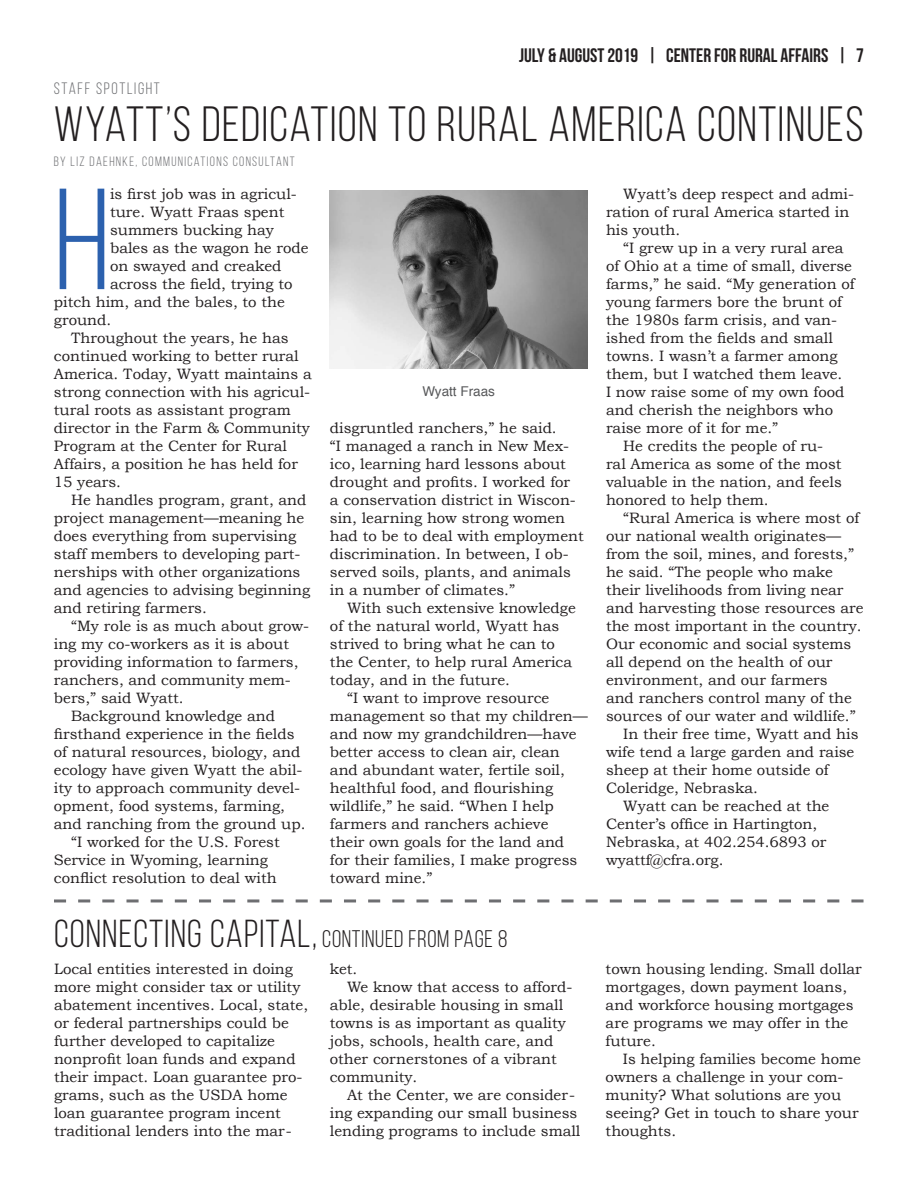
<style>
.page{position:relative;width:918px;height:1188px;background:#fff}
.page>*{position:absolute;margin:0;border:0;box-sizing:border-box;transform-origin:0 0}
.Body_Copy_-_1st_para{font:143.55px "Bebas Neue";color:#2c61ae}
.Headline{font:49.5px "Bebas Neue";letter-spacing:.03em;color:#231f20}
.Headline-2{font:39px "Bebas Neue";letter-spacing:.03em;color:#231f20}
.Body_Copy{font:19.5px "Bebas Neue";color:#231f20}
.Subhead{font:16.5px "Bebas Neue";letter-spacing:.1em;color:#6d6e71}
.Body_Copy_-_1st_para-2{font:15px/18px "Bookman Old Style";color:#231f20}
.Headline-3{font:13.5px "Bebas Neue";letter-spacing:.1em;color:#6d6e71}
.t1{font:13.5px "Helvetica";color:#58595b}
.s1{font-size:24px}
</style>
<div class="page">
<svg style="left:54px;top:899px;width:810px;height:3px"></svg>
<img style="left:330px;top:190px;width:257px;height:179px">
<p class="Body_Copy" style="left:519px;top:44px;width:346px">JULY &amp; AUGUST 2019 | CENTER FOR RURAL AFFAIRS | 7</p>
<p class="Subhead" style="left:54px;top:80px;width:108px">STAFF SPOTLIGHT</p>
<p class="Headline" style="left:54px;top:97px;width:811px">WYATT’S DEDICATION TO RURAL AMERICA CONTINUES</p>
<p class="Headline-3" style="left:54px;top:154px;width:242px">BY LIZ DAEHNKE, COMMUNICATIONS CONSULTANT</p>
<p class="Body_Copy_-_1st_para" style="left:54px;top:163px;width:58px">H</p>
<p class="Body_Copy_-_1st_para-2" style="left:110px;top:185px;width:188px">is first job was in agricul-</p>
<p class="Body_Copy_-_1st_para-2" style="left:606px;top:185px;width:250px;text-indent:17px">Wyatt’s deep respect and admi&shy;ration of rural America started in his youth.</p>
<p class="Body_Copy_-_1st_para-2" style="left:606px;top:239px;width:250px;text-indent:17px">“I grew up in a very rural area of Ohio at a time of small, diverse farms,” he said. “My generation of young farmers bore the brunt of the 1980s farm crisis, and van&shy;ished from the fields and small towns. I wasn’t a farmer among them, but I watched them leave.<br>I now raise some of my own food and cherish the neighbors who raise more of it for me.”</p>
<p class="Body_Copy_-_1st_para-2" style="left:606px;top:437px;width:237px;text-indent:17px">He credits the people of ru&shy;ral America as some of the most valuable in the nation, and feels honored to help them.</p>
<p class="Body_Copy_-_1st_para-2" style="left:606px;top:509px;width:259px;text-indent:17px">“Rural America is where most of our national wealth originates— from the soil, mines, and forests,” he said. “The people who make their livelihoods from living near and harvesting those resources are the most important in the country.<br>Our economic and social systems all depend on the health of our environment, and our farmers<br>and ranchers control many of the sources of our water and wildlife.”</p>
<p class="Body_Copy_-_1st_para-2" style="left:606px;top:725px;width:254px;text-indent:17px">In their free time, Wyatt and his wife tend a large garden and raise sheep at their home outside of<br>Coleridge, Nebraska.</p>
<p class="Body_Copy_-_1st_para-2" style="left:606px;top:797px;width:225px;text-indent:17px">Wyatt can be reached at the<br>Center’s office in Hartington,<br>Nebraska, at 402.254.6893 or wyattf@cfra.org.</p>
<p class="Body_Copy_-_1st_para-2" style="left:110px;top:203px;width:176px">ture. Wyatt Fraas spent</p>
<p class="Body_Copy_-_1st_para-2" style="left:110px;top:221px;width:165px">summers bucking hay</p>
<p class="Body_Copy_-_1st_para-2" style="left:110px;top:239px;width:200px">bales as the wagon he rode</p>
<p class="Body_Copy_-_1st_para-2" style="left:110px;top:257px;width:173px">on swayed and creaked</p>
<p class="Body_Copy_-_1st_para-2" style="left:110px;top:275px;width:184px">across the field, trying to</p>
<p class="Body_Copy_-_1st_para-2" style="left:54px;top:293px;width:232px">pitch him, and the bales, to the</p>
<p class="Body_Copy_-_1st_para-2" style="left:54px;top:311px;width:59px">ground.</p>
<p class="Body_Copy_-_1st_para-2" style="left:54px;top:329px;width:259px;text-indent:17px">Throughout the years, he has continued working to better rural<br>America. Today, Wyatt maintains a strong connection with his agricul&shy;tural roots as assistant program director in the Farm &amp; Community<br>Program at the Center for Rural<br>Affairs, a position he has held for<br>15 years.</p>
<p class="Body_Copy_-_1st_para-2" style="left:54px;top:491px;width:258px;text-indent:17px">He handles program, grant, and project management—meaning he does everything from supervising staff members to developing part&shy;nerships with other organizations and agencies to advising beginning and retiring farmers.</p>
<p class="Body_Copy_-_1st_para-2" style="left:54px;top:617px;width:257px;text-indent:17px">“My role is as much about grow&shy;ing my co-workers as it is about providing information to farmers, ranchers, and community mem&shy;bers,” said Wyatt.</p>
<p class="Body_Copy_-_1st_para-2" style="left:54px;top:707px;width:253px;text-indent:17px">Background knowledge and firsthand experience in the fields of natural resources, biology, and ecology have given Wyatt the abil&shy;ity to approach community devel&shy;opment, food systems, farming, and ranching from the ground up.</p>
<p class="Body_Copy_-_1st_para-2" style="left:54px;top:833px;width:227px;text-indent:17px">“I worked for the U.S. Forest<br>Service in Wyoming, learning conflict resolution to deal with</p>
<p class="t1" style="left:422px;top:381px;width:74px">Wyatt Fraas</p>
<p class="Body_Copy_-_1st_para-2" style="left:330px;top:419px;width:255px">disgruntled ranchers,” he said.<br>“I managed a ranch in New Mex&shy;ico, learning hard lessons about drought and profits. I worked for<br>a conservation district in Wiscon&shy;sin, learning how strong women had to be to deal with employment discrimination. In between, I ob&shy;served soils, plants, and animals in a number of climates.”</p>
<p class="Body_Copy_-_1st_para-2" style="left:330px;top:599px;width:247px;text-indent:17px">With such extensive knowledge of the natural world, Wyatt has strived to bring what he can to the Center, to help rural America today, and in the future.</p>
<p class="Body_Copy_-_1st_para-2" style="left:330px;top:689px;width:259px;text-indent:17px">“I want to improve resource management so that my children— and now my grandchildren—have better access to clean air, clean and abundant water, fertile soil, healthful food, and flourishing wildlife,” he said. “When I help farmers and ranchers achieve<br>their own goals for the land and for their families, I make progress toward mine.”</p>
<p class="Headline-2" style="left:54px;top:912px;width:455px">CONNECTING CAPITAL, <span class="s1">CONTINUED FROM PAGE 8</span></p>
<p class="Body_Copy_-_1st_para-2" style="left:54px;top:959px;width:256px">Local entities interested in doing more might consider tax or utility abatement incentives. Local, state, or federal partnerships could be further developed to capitalize nonprofit loan funds and expand their impact. Loan guarantee pro&shy;grams, such as the USDA home loan guarantee program incent traditional lenders into the mar-</p>
<p class="Body_Copy_-_1st_para-2" style="left:330px;top:959px;width:29px">ket.</p>
<p class="Body_Copy_-_1st_para-2" style="left:330px;top:977px;width:244px;text-indent:17px">We know that access to afford&shy;able, desirable housing in small towns is as important as quality jobs, schools, health care, and other cornerstones of a vibrant community.</p>
<p class="Body_Copy_-_1st_para-2" style="left:330px;top:1085px;width:252px;text-indent:17px">At the Center, we are consider&shy;ing expanding our small business lending programs to include small</p>
<p class="Body_Copy_-_1st_para-2" style="left:606px;top:959px;width:258px">town housing lending. Small dollar mortgages, down payment loans, and workforce housing mortgages are programs we may offer in the future.</p>
<p class="Body_Copy_-_1st_para-2" style="left:606px;top:1049px;width:257px;text-indent:17px">Is helping families become home owners a challenge in your com&shy;munity? What solutions are you seeing? Get in touch to share your thoughts.</p>
</div>
